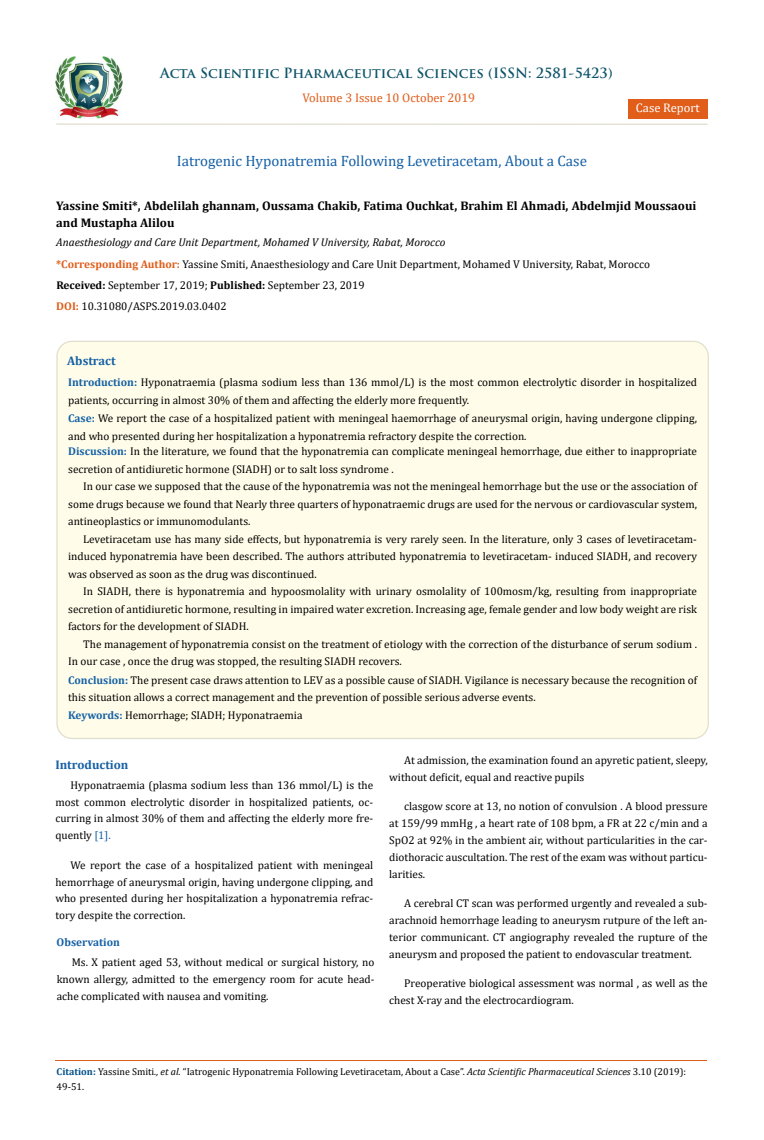
<style>
.page{position:relative;width:764px;height:1140px;background:#fff}
.page>*{position:absolute;margin:0;border:0;box-sizing:border-box;transform-origin:0 0}
.t1{font:15px "Cambria";color:#1560a6}
.t2{font:700 13.75px "Trajan Pro";color:#0e546a}
.t3{font:700 12.5px/17.5px "Cambria";color:#000}
.t4{font:12.5px "Cambria";color:#e05d1a}
.t5{font:700 12.5px "Cambria";color:#1560a6}
.t6{font:12.5px "Cambria";color:#fff}
.t7{font:11.25px/16.9px "Cambria";color:#000;text-align:justify}
.t8{font:700 11.25px "Cambria";color:#1560a6}
.t9{font:10px/15px "Cambria";color:#000}
.s1{font-style:italic}
.s2{font-weight:700;color:#e05d1a}
.s3{font-weight:700}
.s4{font-weight:700;color:#1560a6}
.s5{color:#1560a6}
.s6{font-weight:700;color:#035089}
</style>
<div class="page">
<img style="left:56px;top:57px;width:66px;height:61px">
<div style="left:628px;top:99px;width:79px;height:20px;background:#e05d1a"></div>
<hr style="left:56px;top:123px;width:651px;height:2px;background:#e0dfcd">
<hr style="left:55px;top:1060px;width:652px;height:1px;background:#e05d1a">
<div style="left:57px;top:341px;width:651px;height:397px;background:#fffde9;border-radius:15px"></div>
<p class="t2" style="left:160px;top:64px;width:454px">Acta Scientific Pharmaceutical Sciences (ISSN: 2581-5423)</p>
<p class="t4" style="left:302px;top:91px;width:174px">Volume 3 Issue 10 October 2019</p>
<p class="t6" style="left:636px;top:100px;width:65px">Case Report</p>
<h1 class="t1" style="left:177px;top:152px;width:411px">Iatrogenic Hyponatremia Following Levetiracetam, About a Case</h1>
<p class="t3" style="left:56px;top:196px;width:641px">Yassine Smiti*, Abdelilah ghannam, Oussama Chakib, Fatima Ouchkat, Brahim El Ahmadi, Abdelmjid Moussaoui and Mustapha Alilou</p>
<p class="t7" style="left:56px;top:232px;width:595px;line-height:21.6px"><span class="s1">Anaesthesiology and Care Unit Department, Mohamed V University, Rabat, Morocco<br></span><span class="s2">*Corresponding Author:</span> Yassine Smiti, Anaesthesiology and Care Unit Department, Mohamed V University, Rabat, Morocco</p>
<p class="t7" style="left:56px;top:276px;width:310px"><span class="s3">Received:</span> September 17, 2019; <span class="s3">Published:</span> September 23, 2019</p>
<p class="t7" style="left:56px;top:298px;width:172px"><span class="s2">DOI:</span> 10.31080/ASPS.2019.03.0402</p>
<p class="t5" style="left:67px;top:352px;width:50px">Abstract</p>
<p class="t7" style="left:68px;top:373px;width:630px;line-height:17.8px;text-align:left"><span class="s4">Introduction:</span> Hyponatraemia (plasma sodium less than 136 mmol/L) is the most common electrolytic disorder in hospitalized patients, occurring in almost 30% of them and affecting the elderly more frequently.<br><span class="s4">Case:</span> We report the case of a hospitalized patient with meningeal haemorrhage of aneurysmal origin, having undergone clipping, and who presented during her hospitalization a hyponatremia refractory despite the correction.</p>
<p class="t7" style="left:68px;top:443px;width:630px;line-height:17.5px"><span class="s4">Discussion:</span> In the literature, we found that the hyponatremia can complicate meningeal hemorrhage, due either to inappropriate secretion of antidiuretic hormone (SIADH) or to salt loss syndrome .</p>
<p class="t7" style="left:68px;top:478px;width:630px;line-height:17.5px;text-indent:15px">In our case we supposed that the cause of the hyponatremia was not the meningeal hemorrhage but the use or the association of some drugs because we found that Nearly three quarters of hyponatraemic drugs are used for the nervous or cardiovascular system, antineoplastics or immunomodulants.</p>
<p class="t7" style="left:68px;top:530px;width:630px;line-height:17.5px;text-indent:15px">Levetiracetam use has many side effects, but hyponatremia is very rarely seen. In the literature, only 3 cases of levetiracetam&shy;induced hyponatremia have been described. The authors attributed hyponatremia to levetiracetam- induced SIADH, and recovery was observed as soon as the drug was discontinued.</p>
<p class="t7" style="left:68px;top:583px;width:630px;line-height:17.5px;text-indent:15px">In SIADH, there is hyponatremia and hypoosmolality with urinary osmolality of 100mosm/kg, resulting from inappropriate secretion of antidiuretic hormone, resulting in impaired water excretion. Increasing age, female gender and low body weight are risk factors for the development of SIADH.</p>
<p class="t7" style="left:68px;top:635px;width:630px;line-height:17.8px;text-align:left;text-indent:15px">The management of hyponatremia consist on the treatment of etiology with the correction of the disturbance of serum sodium .<br>In our case , once the drug was stopped, the resulting SIADH recovers.<br><span class="s4">Conclusion:</span> The present case draws attention to LEV as a possible cause of SIADH. Vigilance is necessary because the recognition of this situation allows a correct management and the prevention of possible serious adverse events.</p>
<p class="t7" style="left:68px;top:707px;width:236px"><span class="s4">Keywords:</span> Hemorrhage; SIADH; Hyponatraemia</p>
<p class="t5" style="left:55px;top:756px;width:75px">Introduction</p>
<p class="t7" style="left:55px;top:776px;width:319px;text-indent:15px">Hyponatraemia (plasma sodium less than 136 mmol/L) is the most common electrolytic disorder in hospitalized patients, oc&shy;curring in almost 30% of them and affecting the elderly more fre&shy;quently <span class="s5">[1].</span></p>
<p class="t7" style="left:55px;top:856px;width:319px;text-indent:15px">We report the case of a hospitalized patient with meningeal hemorrhage of aneurysmal origin, having undergone clipping, and who presented during her hospitalization a hyponatremia refrac&shy;tory despite the correction.</p>
<p class="t8" style="left:57px;top:934px;width:65px">Observation</p>
<p class="t7" style="left:57px;top:954px;width:319px;text-indent:15px">Ms. X patient aged 53, without medical or surgical history, no known allergy, admitted to the emergency room for acute head&shy;ache complicated with nausea and vomiting.</p>
<p class="t7" style="left:389px;top:752px;width:320px;text-indent:15px">At admission, the examination found an apyretic patient, sleepy, without deficit, equal and reactive pupils</p>
<p class="t7" style="left:389px;top:798px;width:320px;text-indent:15px">clasgow score at 13, no notion of convulsion . A blood pressure at 159/99 mmHg , a heart rate of 108 bpm, a FR at 22 c/min and a SpO2 at 92% in the ambient air, without particularities in the car&shy;diothoracic auscultation. The rest of the exam was without particu&shy;larities.</p>
<p class="t7" style="left:389px;top:895px;width:320px;text-indent:15px">A cerebral CT scan was performed urgently and revealed a sub&shy;arachnoid hemorrhage leading to aneurysm rutpure of the left an&shy;terior communicant. CT angiography revealed the rupture of the aneurysm and proposed the patient to endovascular treatment.</p>
<p class="t7" style="left:389px;top:975px;width:320px;text-indent:15px">Preoperative biological assessment was normal , as well as the chest X-ray and the electrocardiogram.</p>
<p class="t9" style="left:57px;top:1064px;width:631px"><span class="s6">Citation:</span> Yassine Smiti<span class="s1">., et al.</span> “Iatrogenic Hyponatremia Following Levetiracetam, About a Case”. <span class="s1">Acta Scientific Pharmaceutical Sciences</span> 3.10 (2019):<br>49-51.</p>
</div>
